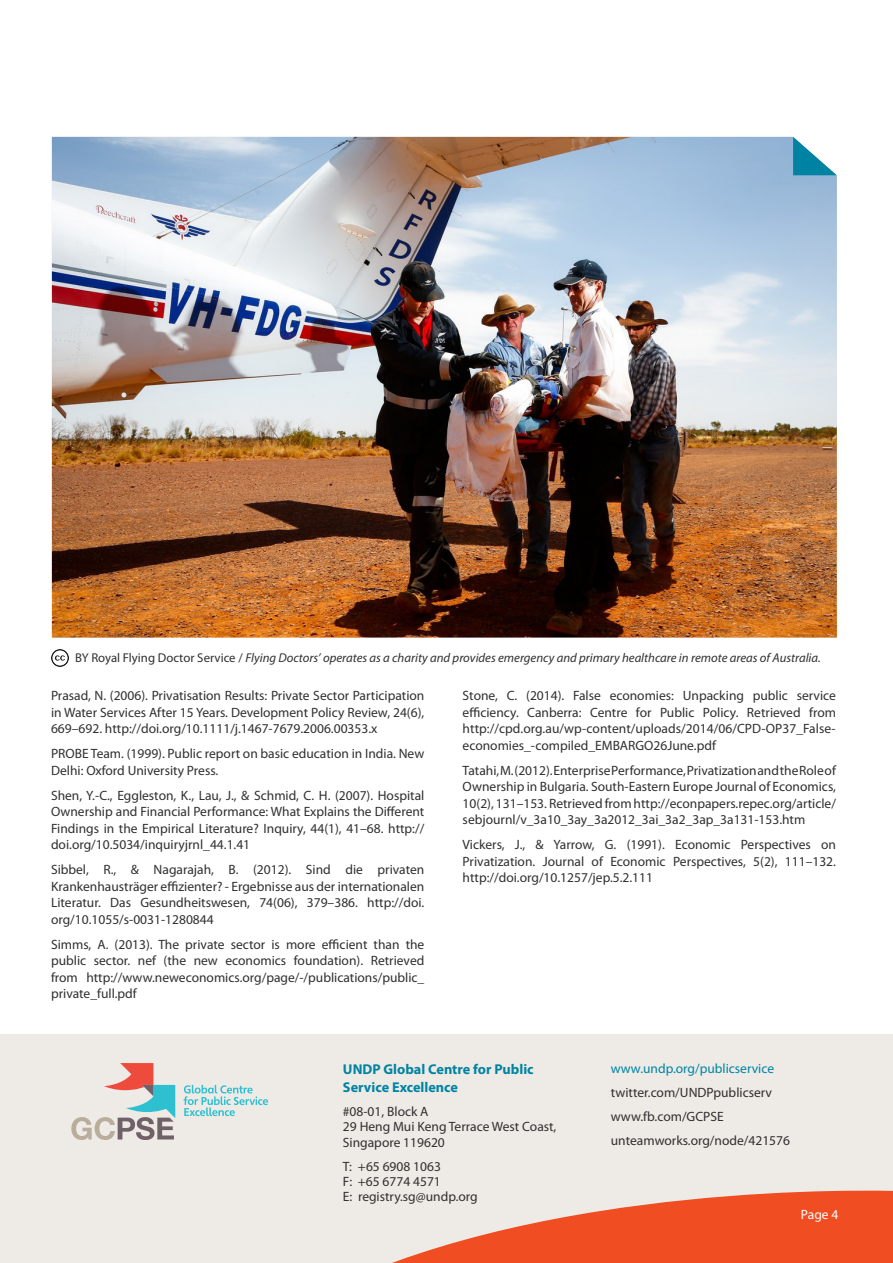
<style>
.page{position:relative;width:893px;height:1263px;background:#fff}
.page>*{position:absolute;margin:0;border:0;box-sizing:border-box;transform-origin:0 0}
.Triangle_bullet_List{font:700 14.25px/18px "Myriad Pro";color:#0083a2}
.Triangle_bullet_List-2{font:13.5px/16.5px "Myriad Pro";color:#312f30;text-align:justify}
.Triangle_bullet_List-3{font:13.5px "Myriad Pro";color:#0083a2}
.t1{font:13.5px "Myriad Pro";color:#fff}
.GCPSE_bullet{font:italic 12.75px "Myriad Pro";color:#312f30}
.s1{font-style:normal}
</style>
<div class="page">
<div style="left:0;top:1034px;width:893px;height:229px;background:#eeebe6"></div>
<svg style="left:392px;top:1190px;width:501px;height:73px"></svg>
<svg style="left:71px;top:1063px;width:104px;height:77px"></svg>
<svg style="left:183px;top:1085px;width:85px;height:31px"></svg>
<img style="left:52px;top:137px;width:785px;height:500px">
<svg style="left:793px;top:137px;width:44px;height:38px"></svg>
<img style="left:52px;top:649px;width:17px;height:17px">
<p class="GCPSE_bullet" style="left:75px;top:651px;width:747px"><span class="s1">BY Royal Flying Doctor Service /</span> Flying Doctors’ operates as a charity and provides emergency and primary healthcare in remote areas of Australia.</p>
<p class="Triangle_bullet_List-2" style="left:51px;top:687px;width:375px">Prasad, N. (2006). Privatisation Results: Private Sector Participation in Water Services After 15 Years. Development Policy Review, 24(6), 669–692. http://doi.org/10.1111/j.1467-7679.2006.00353.x</p>
<p class="Triangle_bullet_List-2" style="left:51px;top:746px;width:375px">PROBE Team. (1999). Public report on basic education in India. New<br>Delhi: Oxford University Press.</p>
<p class="Triangle_bullet_List-2" style="left:51px;top:787px;width:375px">Shen, Y.-C., Eggleston, K., Lau, J., &amp; Schmid, C. H. (2007). Hospital Ownership and Financial Performance: What Explains the Different Findings in the Empirical Literature? Inquiry, 44(1), 41–68. http:// doi.org/10.5034/inquiryjrnl_44.1.41</p>
<p class="Triangle_bullet_List-2" style="left:51px;top:862px;width:375px">Sibbel, R., &amp; Nagarajah, B. (2012). Sind die privaten Krankenhausträger effizienter? - Ergebnisse aus der internationalen Literatur. Das Gesundheitswesen, 74(06), 379–386. http://doi. org/10.1055/s-0031-1280844</p>
<p class="Triangle_bullet_List-2" style="left:51px;top:936px;width:375px">Simms, A. (2013). The private sector is more efficient than the public sector. nef (the new economics foundation). Retrieved from http://www.neweconomics.org/page/-/publications/public_ private_full.pdf</p>
<p class="Triangle_bullet_List-2" style="left:463px;top:687px;width:375px">Stone, C. (2014). False economies: Unpacking public service efficiency. Canberra: Centre for Public Policy. Retrieved from http://cpd.org.au/wp-content/uploads/2014/06/CPD-OP37_False&shy;economies_-compiled_EMBARGO26June.pdf</p>
<p class="Triangle_bullet_List-2" style="left:463px;top:762px;width:375px">Tatahi, M. (2012). Enterprise Performance, Privatization and the Role of Ownership in Bulgaria. South-Eastern Europe Journal of Economics, 10(2), 131–153. Retrieved from http://econpapers.repec.org/article/ sebjournl/v_3a10_3ay_3a2012_3ai_3a2_3ap_3a131-153.htm</p>
<p class="Triangle_bullet_List-2" style="left:463px;top:837px;width:375px">Vickers, J., &amp; Yarrow, G. (1991). Economic Perspectives on Privatization. Journal of Economic Perspectives, 5(2), 111–132. http://doi.org/10.1257/jep.5.2.111</p>
<p class="Triangle_bullet_List" style="left:343px;top:1060px;width:192px">UNDP Global Centre for Public<br>Service Excellence</p>
<p class="Triangle_bullet_List-2" style="left:343px;top:1104px;width:215px;line-height:15.5px;text-align:left">#08-01, Block A<br>29 Heng Mui Keng Terrace West Coast,<br>Singapore 119620</p>
<p class="Triangle_bullet_List-2" style="left:343px;top:1158px;width:136px;line-height:15.5px;text-align:left">T: +65 6908 1063<br>F: +65 6774 4571<br>E: registry.sg@undp.org</p>
<p class="Triangle_bullet_List-3" style="left:611px;top:1061px;width:165px">www.undp.org/publicservice</p>
<p class="Triangle_bullet_List-2" style="left:611px;top:1084px;width:163px">twitter.com/UNDPpublicserv</p>
<p class="Triangle_bullet_List-2" style="left:611px;top:1108px;width:114px">www.fb.com/GCPSE</p>
<p class="Triangle_bullet_List-2" style="left:611px;top:1132px;width:181px">unteamworks.org/node/421576</p>
<p class="t1" style="left:801px;top:1207px;width:39px">Page 4</p>
</div>
